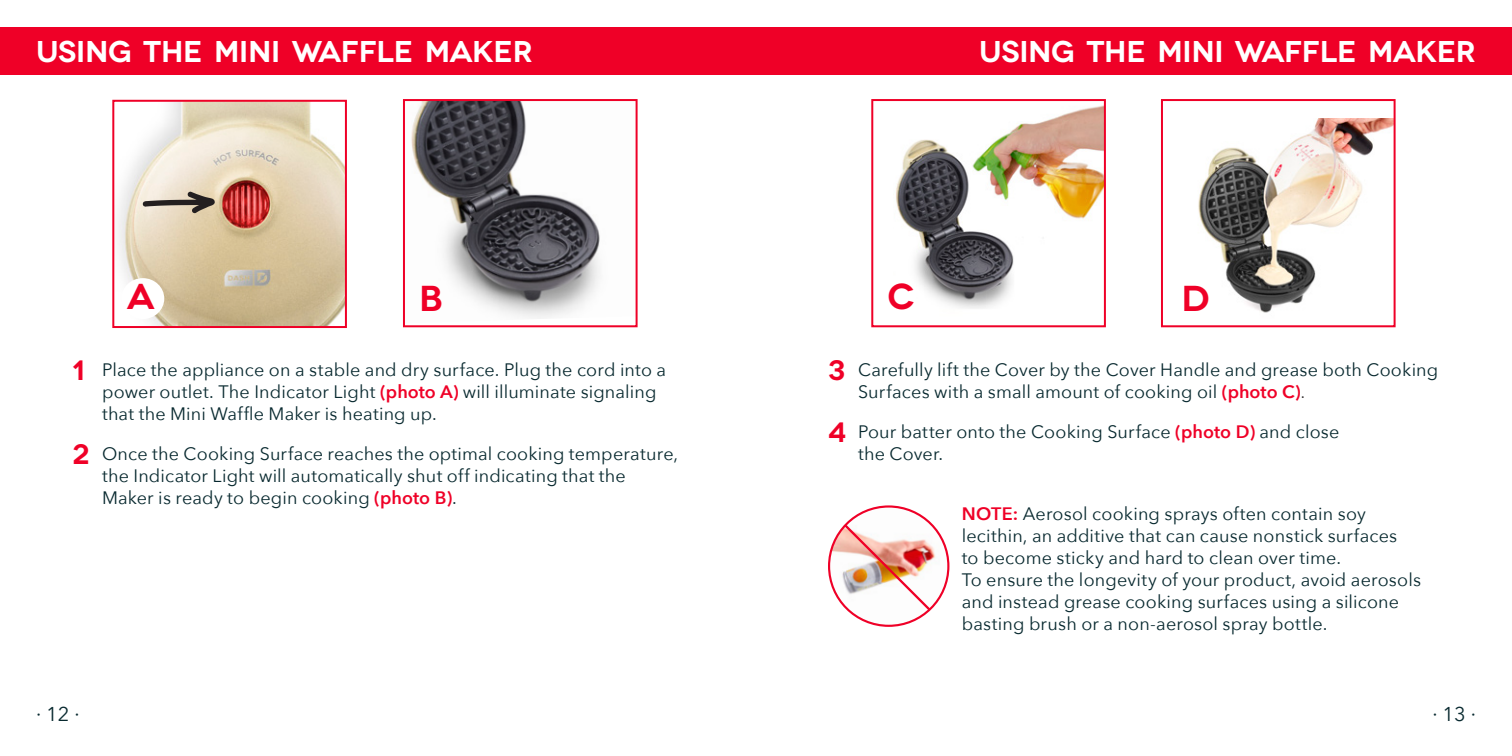
<style>
.page{position:relative;width:1512px;height:756px;background:#fff}
.page>*{position:absolute;margin:0;border:0;box-sizing:border-box;transform-origin:0 0}
.Use_-_Large_Red_Numbers{font:600 36px "Novecentowide";color:#ef0027}
.Page_Title{font:600 30px "Novecentowide";letter-spacing:-.01em;color:#fff}
.t1{font:20px "Avenir Next";color:#08292f}
.Body_Text{font:18px/22px "Avenir Next";letter-spacing:.01em;color:#08292f}
.s1{font-family:"Novecentowide";font-weight:600;font-size:28px;color:#ef0027}
.s2{font-weight:600;color:#ef0027}
.s3{font-size:16px;color:#231f20}
</style>
<div class="page">
<div style="left:0;top:27px;width:1512px;height:48px;background:#ef0027"></div>
<img style="left:118px;top:103px;width:226px;height:222px">
<div style="left:112px;top:100px;width:235px;height:228px;border:2px solid #ef0027"></div>
<img style="left:411px;top:102px;width:189px;height:217px">
<div style="left:403px;top:99px;width:235px;height:228px;border:2px solid #ef0027"></div>
<div style="left:121px;top:278px;width:43px;height:41px;background:#fff;border-radius:50%"></div>
<img style="left:998px;top:105px;width:105px;height:114px">
<div style="left:871px;top:99px;width:235px;height:228px;border:2px solid #ef0027"></div>
<img style="left:1198px;top:118px;width:195px;height:195px">
<div style="left:1161px;top:99px;width:235px;height:228px;border:2px solid #ef0027"></div>
<div style="left:1172px;top:280px;width:43px;height:41px;background:#fff;border-radius:50%"></div>
<svg style="left:142px;top:192px;width:73px;height:22px;background:#a69c8e"></svg>
<img style="left:829px;top:507px;width:119px;height:119px;border-radius:60px">
<div style="left:828px;top:505px;width:121px;height:122px;border:2px solid #ef0027;border-radius:50%"></div>
<img style="left:842px;top:522px;width:91px;height:91px">
<img style="left:896px;top:139px;width:118px;height:170px">
<p class="Page_Title" style="left:36px;top:33px;width:498px">USING THE MINI WAFFLE MAKER</p>
<p class="Page_Title" style="left:979px;top:33px;width:498px">USING THE MINI WAFFLE MAKER</p>
<p class="Use_-_Large_Red_Numbers" style="left:127px;top:274px;width:30px">A</p>
<p class="Use_-_Large_Red_Numbers" style="left:419px;top:277px;width:25px">B</p>
<p class="Use_-_Large_Red_Numbers" style="left:887px;top:274px;width:29px">C</p>
<p class="Use_-_Large_Red_Numbers" style="left:1181px;top:276px;width:30px">D</p>
<p class="Body_Text" style="left:102px;top:358px;width:566px;text-indent:-30px"><span class="s1">1</span> Place the appliance on a stable and dry surface. Plug the cord into a power outlet. The Indicator Light <span class="s2">(photo A)</span> will illuminate signaling that the Mini Waffle Maker is heating up.</p>
<p class="Body_Text" style="left:102px;top:442px;width:578px;text-indent:-30px"><span class="s1">2</span> Once the Cooking Surface reaches the optimal cooking temperature, the Indicator Light will automatically shut off indicating that the<br>Maker is ready to begin cooking <span class="s2">(photo B)</span>.</p>
<p class="Body_Text" style="left:858px;top:358px;width:582px;text-indent:-30px"><span class="s1">3</span> Carefully lift the Cover by the Cover Handle and grease both Cooking<br>Surfaces with a small amount of cooking oil <span class="s2">(photo C)</span><span class="s3">.</span></p>
<p class="Body_Text" style="left:858px;top:420px;width:483px;text-indent:-30px"><span class="s1">4</span> Pour batter onto the Cooking Surface <span class="s2">(photo D)</span> and close the Cover.</p>
<p class="Body_Text" style="left:962px;top:502px;width:461px"><span class="s2">NOTE:</span> Aerosol cooking sprays often contain soy lecithin, an additive that can cause nonstick surfaces<br>to become sticky and hard to clean over time.<br>To ensure the longevity of your product, avoid aerosols and instead grease cooking surfaces using a silicone basting brush or a non-aerosol spray bottle.</p>
<p class="t1" style="left:36px;top:697px;width:45px">∙ 12 ∙</p>
<p class="t1" style="left:1432px;top:697px;width:45px">∙ 13 ∙</p>
</div>
